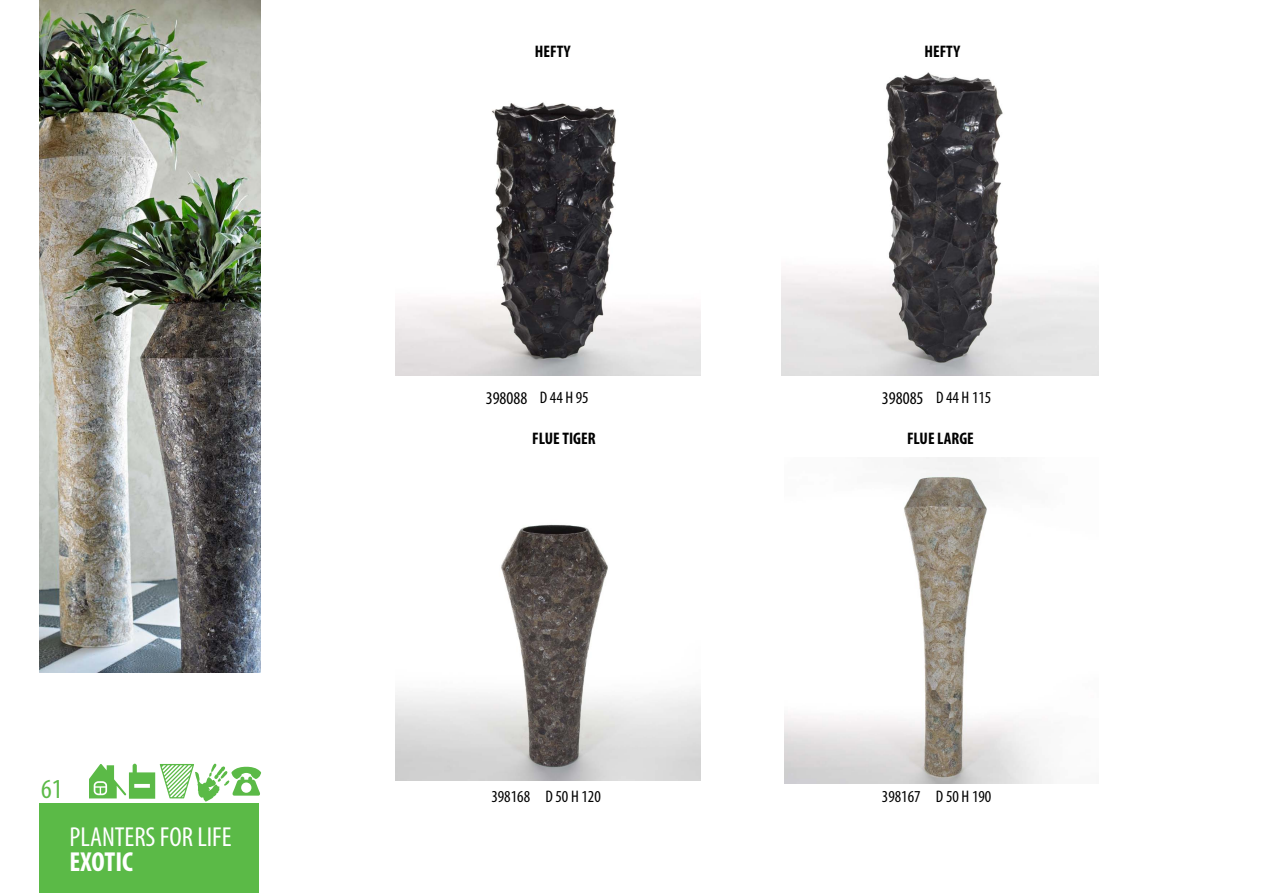
<style>
.page{position:relative;width:1263px;height:893px;background:#fff}
.page>*{position:absolute;margin:0;border:0;box-sizing:border-box;transform-origin:0 0}
.t1{font:condensed 27.6px "Myriad Pro";color:#fff}
.t2{font:700 condensed 27.6px "Myriad Pro";color:#fff}
.t3{font:condensed 27.6px "Myriad Pro";color:#5bba47}
.t4{font:condensed 18px "Myriad Pro";color:#000}
.t5{font:condensed 16.8px "Myriad Pro";color:#000}
.t6{font:700 condensed 16.8px "Myriad Pro";color:#000}
.s1{font-size:16.8px}
.s2{font-size:18px}
</style>
<div class="page">
<img style="left:39px;top:0;width:222px;height:673px">
<div style="left:39px;top:804px;width:220px;height:89px;background:#5bba47"></div>
<svg style="left:89px;top:763px;width:172px;height:39px"></svg>
<img style="left:395px;top:102px;width:306px;height:273px">
<img style="left:395px;top:524px;width:306px;height:256px">
<img style="left:782px;top:72px;width:316px;height:303px">
<img style="left:784px;top:458px;width:267px;height:325px">
<h1 class="t3" style="left:41px;top:773px;width:23px">61</h1>
<h1 class="t1" style="left:69px;top:820px;width:164px">PLANTERS FOR LIFE</h1>
<h1 class="t2" style="left:69px;top:844px;width:65px">EXOTIC</h1>
<p class="t6" style="left:535px;top:41px;width:37px">HEFTY</p>
<p class="t6" style="left:924px;top:41px;width:37px">HEFTY</p>
<p class="t4" style="left:486px;top:387px;width:105px">398088 <span class="s1">D 44 H 95</span></p>
<p class="t5" style="left:882px;top:387px;width:111px"><span class="s2">398085</span> D 44 H 115</p>
<p class="t6" style="left:532px;top:428px;width:65px">FLUE TIGER</p>
<p class="t6" style="left:907px;top:428px;width:68px">FLUE LARGE</p>
<p class="t5" style="left:491px;top:787px;width:111px">398168 D 50 H 120</p>
<p class="t5" style="left:882px;top:787px;width:111px">398167 D 50 H 190</p>
</div>
